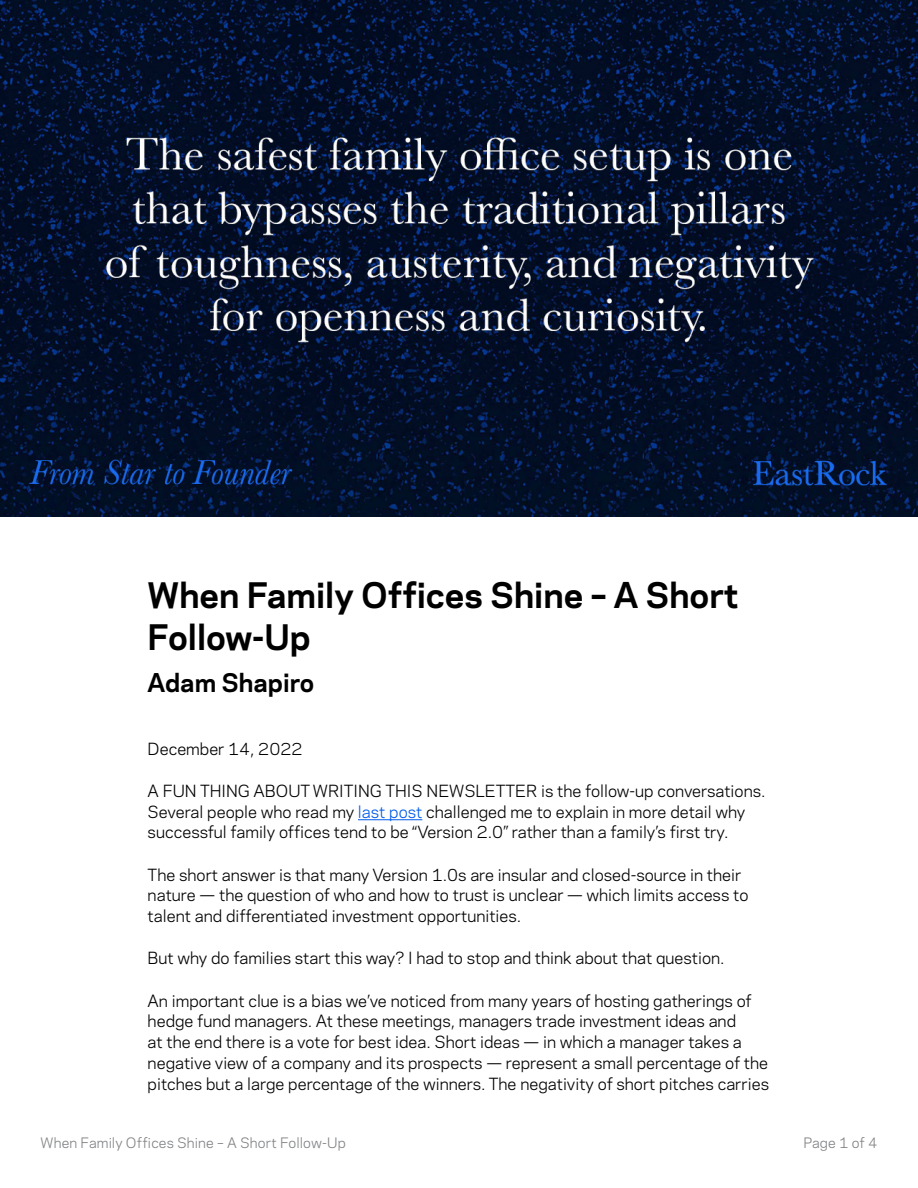
<style>
.page{position:relative;width:918px;height:1188px;background:#fff}
.page>*{position:absolute;margin:0;border:0;box-sizing:border-box;transform-origin:0 0}
.t1{font:700 33px/42px "Polaris";color:#000}
.t2{font:700 24px "Polaris";color:#000}
.t3{font:15.75px/21px "Polaris";color:#000}
.t4{font:13.5px "Polaris";letter-spacing:.01em;color:#808285}
.s1{color:#005bec}
</style>
<div class="page">
<img style="left:0;top:0;width:918px;height:516px">
<hr style="left:358px;top:819px;width:64px;height:1px;background:#005bec">
<h1 class="t1" style="left:148px;top:572px;width:593px">When Family Offices Shine – A Short<br>Follow-Up</h1>
<h2 class="t2" style="left:148px;top:664px;width:168px">Adam Shapiro</h2>
<p class="t3" style="left:148px;top:736px;width:156px">December 14, 2022</p>
<p class="t3" style="left:148px;top:778px;width:619px">A FUN THING ABOUT WRITING THIS NEWSLETTER is the follow-up conversations.<br>Several people who read my <span class="s1">last post</span> challenged me to explain in more detail why successful family offices tend to be “Version 2.0” rather than a family’s first try.</p>
<p class="t3" style="left:148px;top:862px;width:602px">The short answer is that many Version 1.0s are insular and closed-source in their nature — the question of who and how to trust is unclear — which limits access to talent and differentiated investment opportunities.</p>
<p class="t3" style="left:148px;top:946px;width:579px">But why do families start this way? I had to stop and think about that question.</p>
<p class="t3" style="left:148px;top:988px;width:623px">An important clue is a bias we’ve noticed from many years of hosting gatherings of hedge fund managers. At these meetings, managers trade investment ideas and<br>at the end there is a vote for best idea. Short ideas — in which a manager takes a negative view of a company and its prospects — represent a small percentage of the pitches but a large percentage of the winners. The negativity of short pitches carries</p>
<p class="t4" style="left:40px;top:1131px;width:307px">When Family Offices Shine – A Short Follow-Up</p>
<p class="t4" style="left:803px;top:1131px;width:76px">Page 1 of 4</p>
</div>
